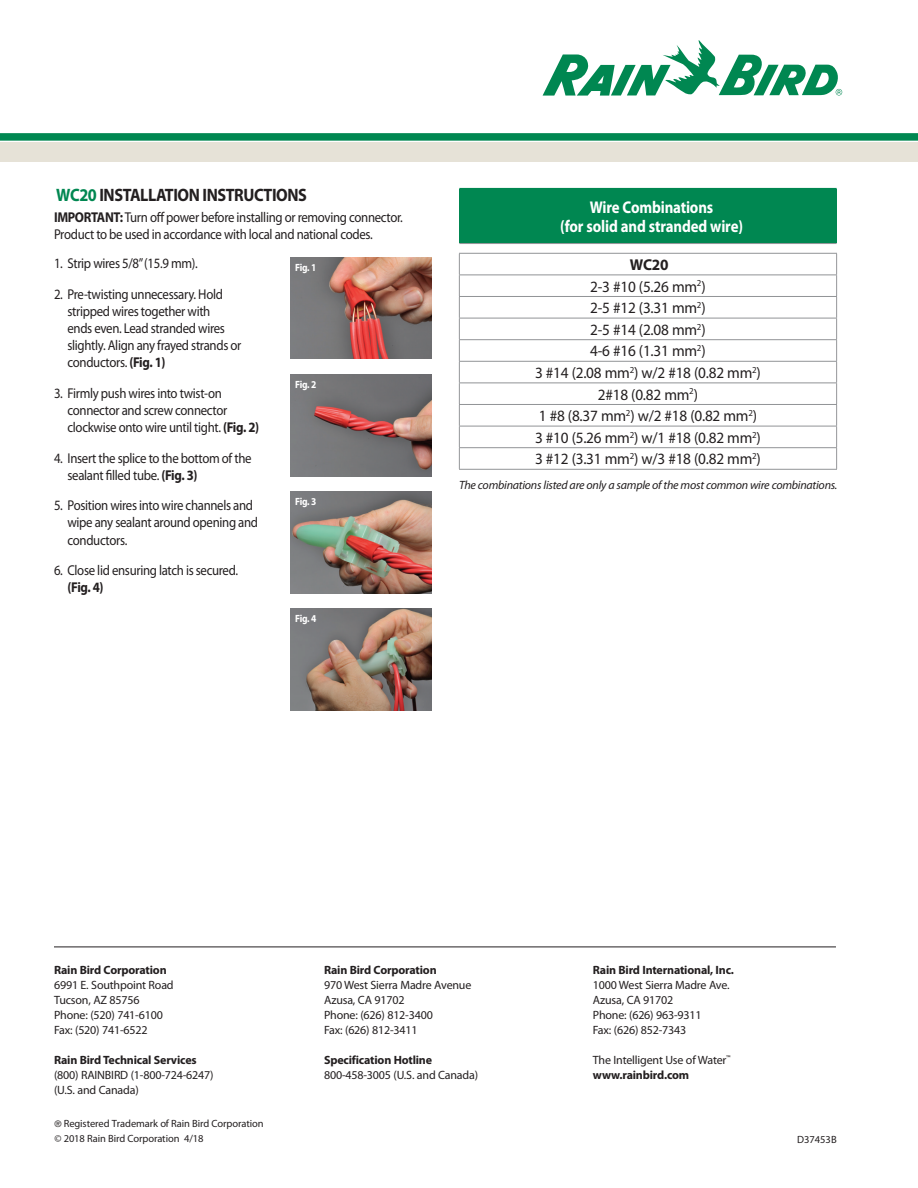
<style>
.page{position:relative;width:918px;height:1188px;background:#fff}
.page>*{position:absolute;margin:0;border:0;box-sizing:border-box;transform-origin:0 0}
.t1{font:700 18px "Myriad Pro";letter-spacing:-.025em;color:#231f20;scale:.9 1}
.t2{font:700 17.1px/18.9px "Myriad Pro";letter-spacing:-.01em;color:#fff;text-align:center;scale:.87 1}
.t3{font:15.75px/21.6px "Myriad Pro";letter-spacing:-.015em;color:#231f20;text-align:center}
.t4{font:14.25px/17.1px "Myriad Pro";letter-spacing:-.025em;color:#231f20;scale:.9 1}
.t5{font:700 14.25px "Myriad Pro";color:#231f20;scale:.9 1}
.t6{font:12px/15px "Myriad Pro";letter-spacing:-.015em;color:#231f20}
.t7{font:700 12px "Myriad Pro";letter-spacing:-.015em;color:#231f20}
.t8{font:italic 12px "Myriad Pro";letter-spacing:-.02em;color:#231f20}
.t9{font:10.5px/15px "Myriad Pro";letter-spacing:-.01em;color:#231f20}
.t10{font:700 10.5px "Myriad Pro";letter-spacing:-.035em;color:#fff;scale:.9 1}
.s1{color:#008751}
.s2{font-weight:700}
.s3{font-family:"Helvetica Neue LT Std";font-size:9px}
</style>
<div class="page">
<div style="left:0;top:133px;width:918px;height:8px;background:#008751"></div>
<div style="left:0;top:142px;width:918px;height:20px;background:#e6e2d7"></div>
<hr style="left:54px;top:947px;width:782px;height:1px;background:#231f20">
<img style="left:290px;top:257px;width:142px;height:102px">
<img style="left:290px;top:374px;width:142px;height:102px">
<img style="left:290px;top:491px;width:142px;height:102px">
<img style="left:290px;top:609px;width:142px;height:102px">
<div style="left:459px;top:189px;width:378px;height:55px;background:#008751"></div>
<hr style="left:459px;top:188px;width:378px;height:2px;background:#008751">
<hr style="left:459px;top:243px;width:378px;height:1px;background:#939598">
<hr style="left:459px;top:253px;width:378px;height:1px;background:#939598">
<hr style="left:459px;top:275px;width:378px;height:1px;background:#939598">
<hr style="left:459px;top:296px;width:378px;height:1px;background:#939598">
<hr style="left:459px;top:318px;width:378px;height:1px;background:#939598">
<hr style="left:459px;top:339px;width:378px;height:1px;background:#939598">
<hr style="left:459px;top:361px;width:378px;height:1px;background:#939598">
<hr style="left:459px;top:383px;width:378px;height:1px;background:#939598">
<hr style="left:459px;top:404px;width:378px;height:1px;background:#939598">
<hr style="left:459px;top:426px;width:378px;height:1px;background:#939598">
<hr style="left:459px;top:447px;width:378px;height:1px;background:#939598">
<svg style="left:459px;top:254px;width:1px;height:215px"></svg>
<svg style="left:836px;top:254px;width:1px;height:215px"></svg>
<hr style="left:459px;top:469px;width:378px;height:1px;background:#939598">
<svg style="left:543px;top:40px;width:299px;height:56px"></svg>
<p class="t1" style="left:56px;top:184px;width:280px"><span class="s1">WC20</span> INSTALLATION INSTRUCTIONS</p>
<p class="t4" style="left:54px;top:208px;width:389px"><span class="s2">IMPORTANT:</span> Turn off power before installing or removing connector.<br>Product to be used in accordance with local and national codes.</p>
<p class="t10" style="left:295px;top:260px;width:25px">Fig. 1</p>
<p class="t4" style="left:54px;top:255px;width:161px">1. Strip wires 5/8” (15.9 mm).</p>
<p class="t4" style="left:68px;top:285px;width:195px;text-indent:-14px">2. Pre-twisting unnecessary. Hold stripped wires together with<br>ends even. Lead stranded wires slightly. Align any frayed strands or conductors. <span class="s2">(Fig. 1)</span></p>
<p class="t4" style="left:68px;top:384px;width:214px;text-indent:-14px">3. Firmly push wires into twist-on connector and screw connector clockwise onto wire until tight. <span class="s2">(Fig. 2)</span></p>
<p class="t4" style="left:68px;top:449px;width:206px;text-indent:-14px">4. Insert the splice to the bottom of the sealant filled tube. <span class="s2">(Fig. 3)</span></p>
<p class="t4" style="left:68px;top:497px;width:213px;text-indent:-14px">5. Position wires into wire channels and wipe any sealant around opening and conductors.</p>
<p class="t4" style="left:54px;top:562px;width:206px">6. Close lid ensuring latch is secured.</p>
<p class="t5" style="left:68px;top:578px;width:42px">(Fig. 4)</p>
<p class="t10" style="left:295px;top:378px;width:25px">Fig. 2</p>
<p class="t10" style="left:295px;top:495px;width:25px">Fig. 3</p>
<p class="t10" style="left:295px;top:612px;width:25px">Fig. 4</p>
<p class="t2" style="left:560px;top:198px;width:212px">Wire Combinations<br>(for solid and stranded wire)</p>
<p class="t3" style="left:535px;top:254px;width:227px"><span class="s2">WC20<br></span>2-3 #10 (5.26 mm<sup>2</sup>)<br>2-5 #12 (3.31 mm<sup>2</sup>)<br>2-5 #14 (2.08 mm<sup>2</sup>)<br>4-6 #16 (1.31 mm<sup>2</sup>)<br>3 #14 (2.08 mm<sup>2</sup>) w/2 #18 (0.82 mm<sup>2</sup>)<br>2#18 (0.82 mm<sup>2</sup>)<br>1 #8 (8.37 mm<sup>2</sup>) w/2 #18 (0.82 mm<sup>2</sup>)<br>3 #10 (5.26 mm<sup>2</sup>) w/1 #18 (0.82 mm<sup>2</sup>)<br>3 #12 (3.31 mm<sup>2</sup>) w/3 #18 (0.82 mm<sup>2</sup>)</p>
<p class="t8" style="left:459px;top:477px;width:380px">The combinations listed are only a sample of the most common wire combinations.</p>
<p class="t7" style="left:54px;top:962px;width:114px">Rain Bird Corporation</p>
<p class="t6" style="left:54px;top:977px;width:121px">6991 E. Southpoint Road<br>Tucson, AZ 85756<br>Phone: (520) 741-6100<br>Fax: (520) 741-6522</p>
<p class="t7" style="left:54px;top:1052px;width:144px">Rain Bird Technical Services</p>
<p class="t6" style="left:54px;top:1067px;width:161px">(800) RAINBIRD (1-800-724-6247) (U.S. and Canada)</p>
<p class="t9" style="left:54px;top:1116px;width:211px"><span class="s3">®</span> Registered Trademark of Rain Bird Corporation © 2018 Rain Bird Corporation 4/18</p>
<p class="t7" style="left:324px;top:962px;width:114px">Rain Bird Corporation</p>
<p class="t6" style="left:324px;top:977px;width:149px">970 West Sierra Madre Avenue<br>Azusa, CA 91702<br>Phone: (626) 812-3400<br>Fax: (626) 812-3411</p>
<p class="t7" style="left:324px;top:1052px;width:110px">Specification Hotline</p>
<p class="t6" style="left:324px;top:1067px;width:156px">800-458-3005 (U.S. and Canada)</p>
<p class="t7" style="left:593px;top:962px;width:143px">Rain Bird International, Inc.</p>
<p class="t6" style="left:593px;top:977px;width:138px">1000 West Sierra Madre Ave.<br>Azusa, CA 91702<br>Phone: (626) 963-9311<br>Fax: (626) 852-7343</p>
<p class="t6" style="left:593px;top:1052px;width:139px">The Intelligent Use of Water<sup>™ </sup><span class="s2">www.rainbird.com</span></p>
<p class="t9" style="left:797px;top:1132px;width:41px">D37453B</p>
</div>
